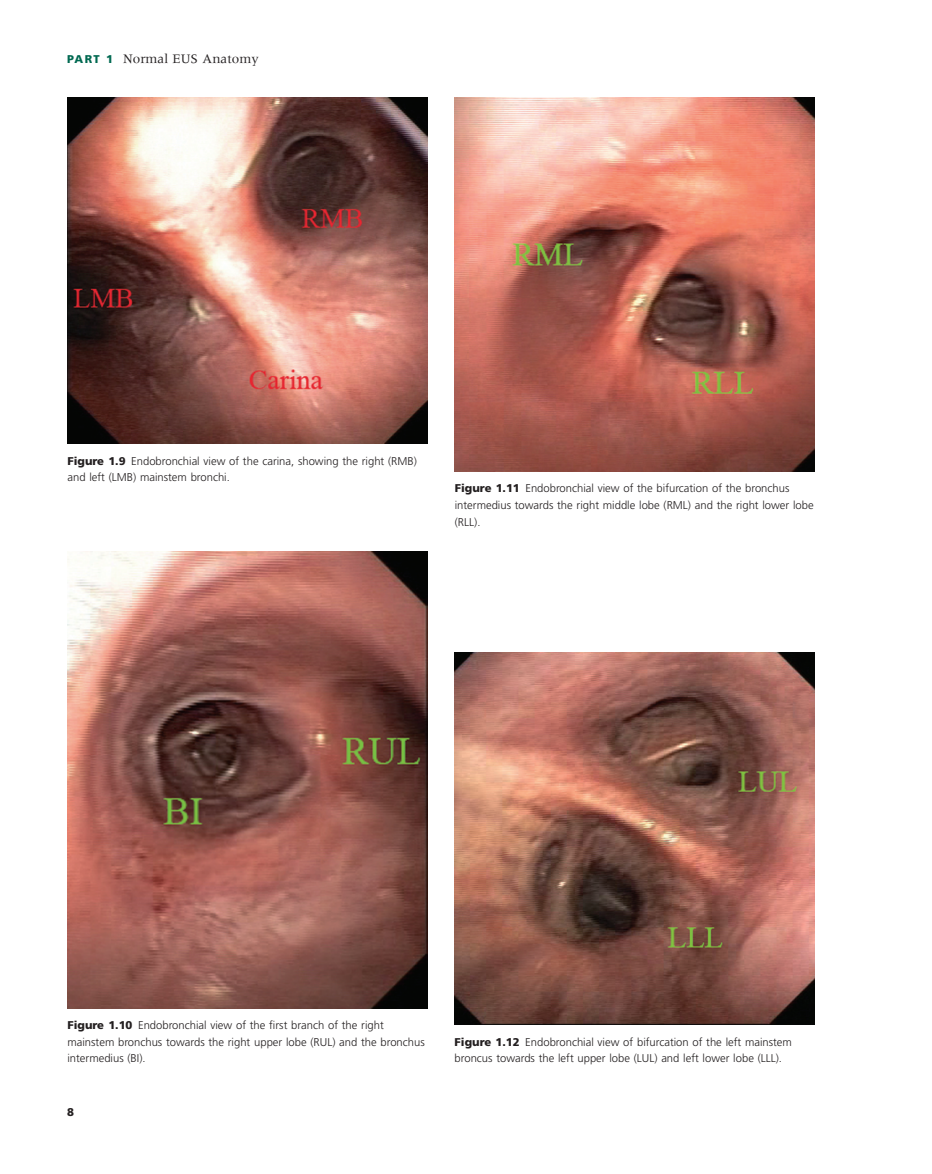
<style>
.page{position:relative;width:932px;height:1174px;background:#fff}
.page>*{position:absolute;margin:0;border:0;box-sizing:border-box;transform-origin:0 0}
.t1{font:13.5px "Meridien";color:#231f20}
.t2{font:300 11.25px/16.5px "Frutiger";color:#231f20}
.t3{font:900 11.25px "Frutiger";color:#231f20}
.s1{font-family:"Frutiger";font-weight:900;font-size:11.25px;color:#006951}
.s2{font-weight:900}
</style>
<div class="page">
<img style="left:67px;top:552px;width:360px;height:456px">
<img style="left:454px;top:97px;width:360px;height:374px">
<img style="left:454px;top:653px;width:360px;height:372px">
<img style="left:67px;top:97px;width:360px;height:346px">
<p class="t1" style="left:67px;top:53px;width:193px"><span class="s1">PART 1</span> Normal EUS Anatomy</p>
<p class="t2" style="left:67px;top:453px;width:351px"><span class="s2">Figure 1.9</span> Endobronchial view of the carina, showing the right (RMB) and left (LMB) mainstem bronchi.</p>
<p class="t2" style="left:454px;top:481px;width:360px"><span class="s2">Figure 1.11</span> Endobronchial view of the bifurcation of the bronchus intermedius towards the right middle lobe (RML) and the right lower lobe (RLL).</p>
<p class="t2" style="left:67px;top:1018px;width:358px"><span class="s2">Figure 1.10</span> Endobronchial view of the first branch of the right mainstem bronchus towards the right upper lobe (RUL) and the bronchus intermedius (BI).</p>
<p class="t3" style="left:67px;top:1108px;width:8px">8</p>
<p class="t2" style="left:454px;top:1034px;width:339px"><span class="s2">Figure 1.12</span> Endobronchial view of bifurcation of the left mainstem broncus towards the left upper lobe (LUL) and left lower lobe (LLL).</p>
</div>
